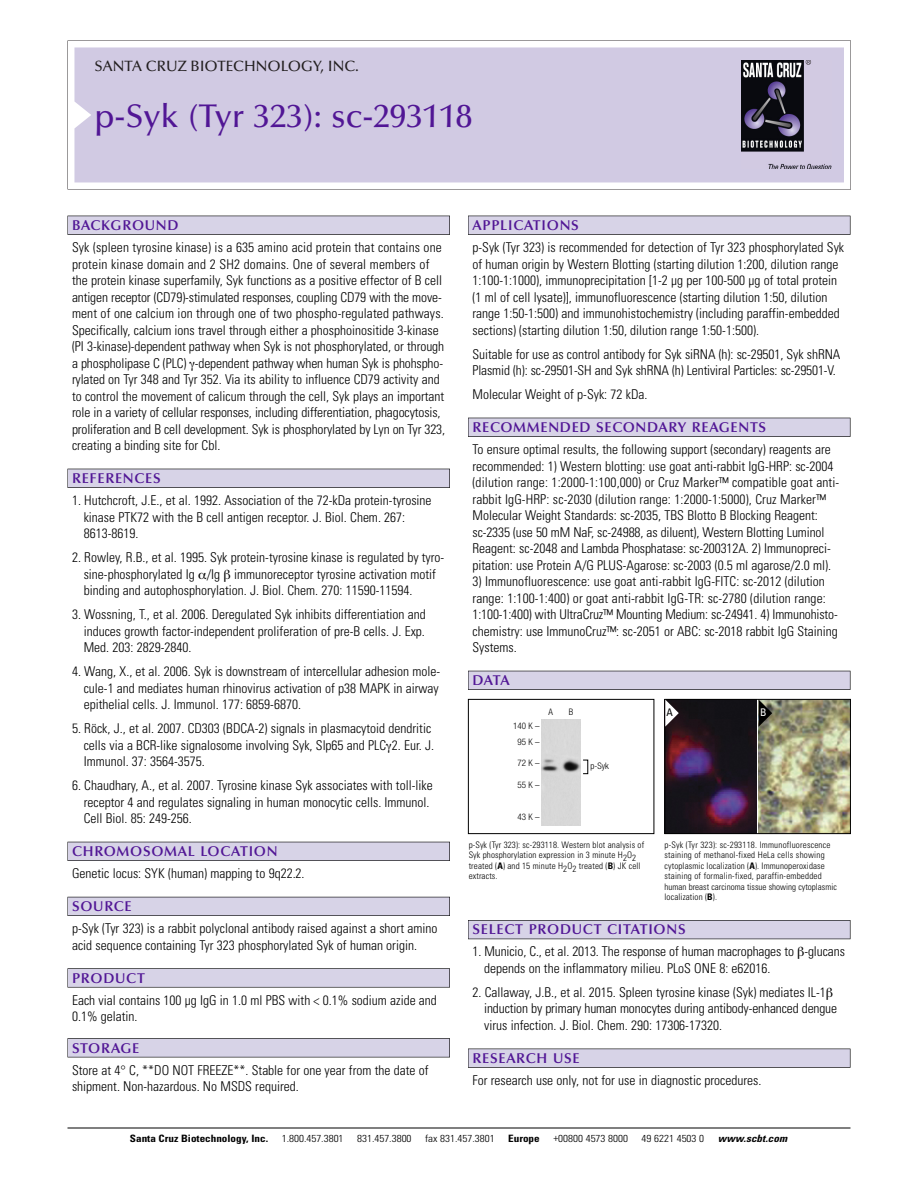
<style>
.page{position:relative;width:918px;height:1188px;background:#fff}
.page>*{position:absolute;margin:0;border:0;box-sizing:border-box;transform-origin:0 0}
.t1{font:500 33px "Optima";color:#511695}
.t2{font:500 15px "Optima";color:#231f20}
.t3{font:600 14.25px "Optima";letter-spacing:.05em;color:#511695}
.t4{font:300 condensed 13.5px/16.5px "Univers";color:#000}
.t5{font:condensed 10.5px "Univers";color:#000}
.t6{font:condensed 10.5px "Univers";color:#fff}
.t7{font:300 condensed 10.2px "Univers";color:#000;scale:1.1 1}
.t8{font:700 condensed 10.2px "Univers";color:#000;scale:1.1 1}
.t9{font:italic 700 condensed 10.2px "Univers";letter-spacing:.005em;color:#000;scale:1.1 1}
.t10{font:300 condensed 9px/10.5px "Univers";letter-spacing:.015em;color:#000}
.t11{font:300 condensed 9px/16px "Helvetica Neue";color:#000;text-align:center}
.s1{font-weight:700}
</style>
<div class="page">
<svg style="left:68px;top:40px;width:783px;height:149px"></svg>
<div style="left:74px;top:47px;width:770px;height:135px;background:#d1cae3"></div>
<img style="left:741px;top:60px;width:90px;height:108px">
<div style="left:68px;top:216px;width:382px;height:19px;background:#525155"></div>
<div style="left:68px;top:216px;width:381px;height:18px;background:#d7d3e7"></div>
<div style="left:68px;top:469px;width:382px;height:19px;background:#515055"></div>
<div style="left:68px;top:469px;width:381px;height:18px;background:#d7d3e7"></div>
<div style="left:68px;top:842px;width:382px;height:19px;background:#525158"></div>
<div style="left:68px;top:842px;width:381px;height:18px;background:#d7d3e7"></div>
<div style="left:68px;top:897px;width:382px;height:19px;background:#54535a"></div>
<div style="left:68px;top:897px;width:381px;height:18px;background:#d7d3e7"></div>
<svg style="left:68px;top:968px;width:382px;height:20px"></svg>
<div style="left:68px;top:969px;width:381px;height:18px;background:#d7d3e7"></div>
<div style="left:68px;top:1038px;width:382px;height:19px;background:#545357"></div>
<div style="left:68px;top:1039px;width:381px;height:18px;background:#d7d3e7"></div>
<div style="left:468px;top:216px;width:382px;height:19px;background:#525155"></div>
<div style="left:468px;top:216px;width:382px;height:18px;background:#d7d3e7"></div>
<div style="left:468px;top:418px;width:382px;height:19px;background:#515055"></div>
<div style="left:468px;top:418px;width:382px;height:18px;background:#d7d3e7"></div>
<div style="left:468px;top:671px;width:382px;height:19px;background:#525158"></div>
<div style="left:468px;top:671px;width:382px;height:18px;background:#d7d3e7"></div>
<div style="left:468px;top:920px;width:382px;height:19px;background:#535259"></div>
<div style="left:468px;top:921px;width:382px;height:18px;background:#d7d3e7"></div>
<div style="left:468px;top:1049px;width:382px;height:19px;background:#545356"></div>
<div style="left:468px;top:1049px;width:382px;height:18px;background:#d7d3e7"></div>
<hr style="left:68px;top:1128px;width:782px;height:1px;background:#000">
<img style="left:759px;top:701px;width:90px;height:131px">
<img style="left:666px;top:701px;width:91px;height:131px">
<div style="left:664px;top:699px;width:187px;height:135px;border:1px solid #000"></div>
<svg style="left:759px;top:700px;width:13px;height:27px"></svg>
<svg style="left:665px;top:700px;width:14px;height:27px"></svg>
<div style="left:468px;top:699px;width:186px;height:135px;border:1px solid #000"></div>
<img style="left:542px;top:720px;width:38px;height:105px">
<p class="t2" style="left:94px;top:61px;width:266px">SANTA CRUZ BIOTECHNOLOGY, INC.</p>
<h1 class="t1" style="left:94px;top:103px;width:379px">p-Syk (Tyr 323): sc-293118</h1>
<p class="t3" style="left:72px;top:219px;width:108px">BACKGROUND</p>
<p class="t4" style="left:72px;top:240px;width:375px">Syk (spleen tyrosine kinase) is a 635 amino acid protein that contains one protein kinase domain and 2 SH2 domains. One of several members of the protein kinase superfamily, Syk functions as a positive effector of B cell antigen receptor (CD79)-stimulated responses, coupling CD79 with the move&shy;ment of one calcium ion through one of two phospho-regulated pathways.<br>Specifically, calcium ions travel through either a phosphoinositide 3-kinase (PI 3-kinase)-dependent pathway when Syk is not phosphorylated, or through a phospholipase C (PLC) -dependent pathway when human Syk is phohspho&shy;rylated on Tyr 348 and Tyr 352. Via its ability to influence CD79 activity and to control the movement of calicum through the cell, Syk plays an important role in a variety of cellular responses, including differentiation, phagocytosis, proliferation and B cell development. Syk is phosphorylated by Lyn on Tyr 323, creating a binding site for Cbl.</p>
<p class="t3" style="left:72px;top:473px;width:90px">REFERENCES</p>
<p class="t4" style="left:84px;top:493px;width:349px;text-indent:-12px">1. Hutchcroft, J.E., et al. 1992. Association of the 72-kDa protein-tyrosine kinase PTK72 with the B cell antigen receptor. J. Biol. Chem. 267:<br>8613-8619.</p>
<p class="t4" style="left:84px;top:550px;width:362px;text-indent:-12px">2. Rowley, R.B., et al. 1995. Syk protein-tyrosine kinase is regulated by tyro&shy;sine-phosphorylated Ig /Ig immunoreceptor tyrosine activation motif binding and autophosphorylation. J. Biol. Chem. 270: 11590-11594.</p>
<p class="t4" style="left:84px;top:607px;width:344px;text-align:justify;text-indent:-12px">3. Wossning, T., et al. 2006. Deregulated Syk inhibits differentiation and induces growth factor-independent proliferation of pre-B cells. J. Exp.<br>Med. 203: 2829-2840.</p>
<p class="t4" style="left:84px;top:664px;width:358px;text-align:justify;text-indent:-12px">4. Wang, X., et al. 2006. Syk is downstream of intercellular adhesion mole&shy;cule-1 and mediates human rhinovirus activation of p38 MAPK in airway epithelial cells. J. Immunol. 177: 6859-6870.</p>
<p class="t4" style="left:84px;top:721px;width:352px;text-indent:-12px">5. Röck, J., et al. 2007. CD303 (BDCA-2) signals in plasmacytoid dendritic cells via a BCR-like signalosome involving Syk, Slp65 and PLC 2. Eur. J.<br>Immunol. 37: 3564-3575.</p>
<p class="t4" style="left:84px;top:778px;width:350px;text-indent:-12px">6. Chaudhary, A., et al. 2007. Tyrosine kinase Syk associates with toll-like receptor 4 and regulates signaling in human monocytic cells. Immunol.<br>Cell Biol. 85: 249-256.</p>
<p class="t3" style="left:72px;top:846px;width:207px">CHROMOSOMAL LOCATION</p>
<p class="t4" style="left:72px;top:866px;width:234px">Genetic locus: SYK (human) mapping to 9q22.2.</p>
<p class="t3" style="left:72px;top:901px;width:61px">SOURCE</p>
<p class="t4" style="left:72px;top:921px;width:367px">p-Syk (Tyr 323) is a rabbit polyclonal antibody raised against a short amino acid sequence containing Tyr 323 phosphorylated Syk of human origin.</p>
<p class="t3" style="left:72px;top:972px;width:74px">PRODUCT</p>
<p class="t4" style="left:72px;top:993px;width:366px">Each vial contains 100 µg IgG in 1.0 ml PBS with &lt; 0.1% sodium azide and<br>0.1% gelatin.</p>
<p class="t3" style="left:72px;top:1042px;width:69px">STORAGE</p>
<p class="t4" style="left:72px;top:1063px;width:358px">Store at 4° C, **DO NOT FREEZE**. Stable for one year from the date of shipment. Non-hazardous. No MSDS required.</p>
<p class="t3" style="left:473px;top:219px;width:108px">APPLICATIONS</p>
<p class="t4" style="left:473px;top:240px;width:373px">p-Syk (Tyr 323) is recommended for detection of Tyr 323 phosphorylated Syk of human origin by Western Blotting (starting dilution 1:200, dilution range 1:100-1:1000), immunoprecipitation [1-2 µg per 100-500 µg of total protein (1 ml of cell lysate)], immunofluorescence (starting dilution 1:50, dilution range 1:50-1:500) and immunohistochemistry (including paraffin-embedded sections) (starting dilution 1:50, dilution range 1:50-1:500).</p>
<p class="t4" style="left:473px;top:347px;width:369px">Suitable for use as control antibody for Syk siRNA (h): sc-29501, Syk shRNA<br>Plasmid (h): sc-29501-SH and Syk shRNA (h) Lentiviral Particles: sc-29501-V.</p>
<p class="t4" style="left:473px;top:387px;width:177px">Molecular Weight of p-Syk: 72 kDa.</p>
<p class="t3" style="left:473px;top:422px;width:295px">RECOMMENDED SECONDARY REAGENTS</p>
<p class="t4" style="left:473px;top:442px;width:368px">To ensure optimal results, the following support (secondary) reagents are recommended: 1) Western blotting: use goat anti-rabbit IgG-HRP: sc-2004 (dilution range: 1:2000-1:100,000) or Cruz Marker™ compatible goat anti&shy;rabbit IgG-HRP: sc-2030 (dilution range: 1:2000-1:5000), Cruz Marker™ Molecular Weight Standards: sc-2035, TBS Blotto B Blocking Reagent: sc-2335 (use 50 mM NaF, sc-24988, as diluent), Western Blotting Luminol Reagent: sc-2048 and Lambda Phosphatase: sc-200312A. 2) Immunopreci&shy;pitation: use Protein A/G PLUS-Agarose: sc-2003 (0.5 ml agarose/2.0 ml).</p>
<p class="t4" style="left:473px;top:574px;width:367px">3) Immunofluorescence: use goat anti-rabbit IgG-FITC: sc-2012 (dilution range: 1:100-1:400) or goat anti-rabbit IgG-TR: sc-2780 (dilution range:<br>1:100-1:400) with UltraCruz™ Mounting Medium: sc-24941. 4) Immunohisto&shy;chemistry: use ImmunoCruz™: sc-2051 or ABC: sc-2018 rabbit IgG Staining Systems.</p>
<p class="t3" style="left:473px;top:675px;width:39px">DATA</p>
<p class="t11" style="left:513px;top:719px;width:28px">140 K –<br>95K–</p>
<p class="t11" style="left:518px;top:755px;width:24px">72K–</p>
<p class="t11" style="left:518px;top:778px;width:24px">55K–</p>
<p class="t11" style="left:518px;top:810px;width:24px">43K–</p>
<p class="t11" style="left:548px;top:705px;width:6px">A</p>
<p class="t11" style="left:569px;top:705px;width:6px">B</p>
<p class="t11" style="left:590px;top:759px;width:20px">p-Syk</p>
<p class="t10" style="left:469px;top:840px;width:177px">p-Syk (Tyr 323): sc-293118. Western blot analysis of Syk phosphorylation expression in 3 minute H2O2 treated (<span class="s1">A</span>) and 15 minute H2O2 treated (<span class="s1">B</span>) JK cell extracts.</p>
<p class="t5" style="left:667px;top:708px;width:8px">A</p>
<p class="t6" style="left:760px;top:708px;width:8px">B</p>
<p class="t10" style="left:664px;top:840px;width:174px">p-Syk (Tyr 323): sc-293118. Immunofluorescence staining of methanol-fixed HeLa cells showing cytoplasmic localization (<span class="s1">A</span>). Immunoperoxidase staining of formalin-fixed, paraffin-embedded human breast carcinoma tissue showing cytoplasmic localization (<span class="s1">B</span>).</p>
<p class="t3" style="left:473px;top:924px;width:215px">SELECT PRODUCT CITATIONS</p>
<p class="t4" style="left:484px;top:945px;width:362px;text-indent:-12px">1. Municio, C., et al. 2013. The response of human macrophages to -glucans depends on the inflammatory milieu. PLoS ONE 8: e62016.</p>
<p class="t4" style="left:484px;top:985px;width:354px;text-indent:-12px">2. Callaway, J.B., et al. 2015. Spleen tyrosine kinase (Syk) mediates IL-1 induction by primary human monocytes during antibody-enhanced dengue virus infection. J. Biol. Chem. 290: 17306-17320.</p>
<p class="t3" style="left:473px;top:1052px;width:109px">RESEARCH USE</p>
<p class="t4" style="left:473px;top:1073px;width:290px">For research use only, not for use in diagnostic procedures.</p>
<p class="t8" style="left:130px;top:1135px;width:127px">Santa Cruz Biotechnology, Inc.</p>
<p class="t7" style="left:282px;top:1135px;width:58px">1.800.457.3801</p>
<p class="t7" style="left:357px;top:1135px;width:51px">831.457.3800</p>
<p class="t7" style="left:425px;top:1135px;width:65px">fax 831.457.3801</p>
<p class="t8" style="left:508px;top:1135px;width:30px">Europe</p>
<p class="t7" style="left:553px;top:1135px;width:69px">+00800 4573 8000</p>
<p class="t7" style="left:642px;top:1135px;width:58px">49 6221 4503 0</p>
<p class="t9" style="left:718px;top:1135px;width:64px">www.scbt.com</p>
</div>
